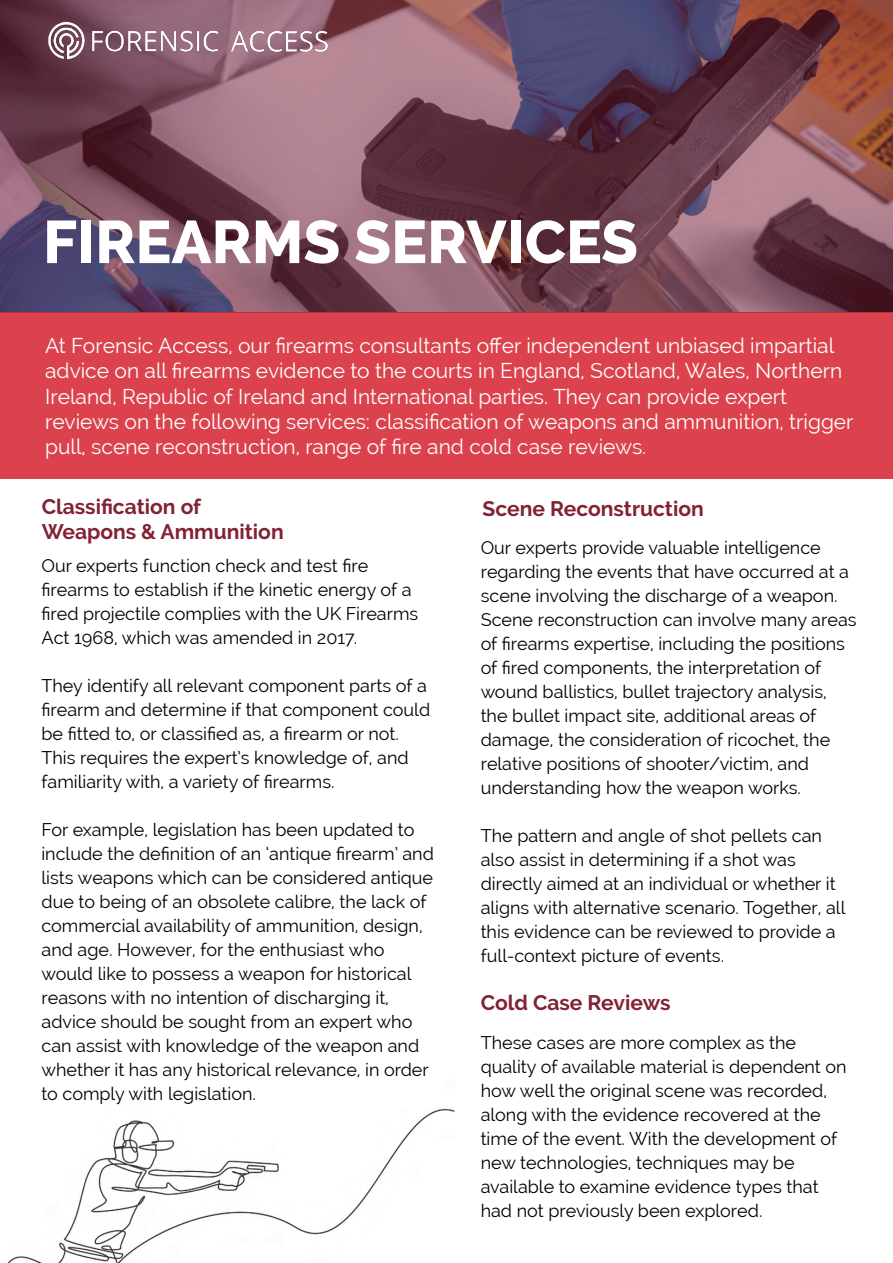
<style>
.page{position:relative;width:893px;height:1263px;background:#fff}
.page>*{position:absolute;margin:0;border:0;box-sizing:border-box;transform-origin:0 0}
.t1{font:800 60px "Raleway";color:#fff}
.t2{font:21px/25.2px "Raleway";color:#fff}
.t3{font:700 21px/25.2px "Raleway";color:#822234}
.t4{font:18px/24px "Raleway";color:#000}
</style>
<div class="page">
<img style="left:7px;top:1108px;width:447px;height:155px">
<div style="left:0;top:313px;width:893px;height:166px;background:#db424d"></div>
<svg style="left:0;top:0;width:893px;height:313px;background:#774e5e"></svg>
<img style="left:43px;top:17px;width:293px;height:46px">
<h1 class="t1" style="left:43px;top:208px;width:596px">FIREARMS SERVICES</h1>
<p class="t2" style="left:45px;top:333px;width:810px">At Forensic Access, our firearms consultants offer independent unbiased impartial advice on all firearms evidence to the courts in England, Scotland, Wales, Northern Ireland, Republic of Ireland and International parties. They can provide expert reviews on the following services: classification of weapons and ammunition, trigger pull, scene reconstruction, range of fire and cold case reviews.</p>
<p class="t3" style="left:42px;top:494px;width:244px">Classification of<br>Weapons &amp; Ammunition</p>
<p class="t4" style="left:41px;top:554px;width:378px">Our experts function check and test fire firearms to establish if the kinetic energy of a fired projectile complies with the UK Firearms Act 1968, which was amended in 2017.</p>
<p class="t4" style="left:41px;top:674px;width:390px">They identify all relevant component parts of a firearm and determine if that component could be fitted to, or classified as, a firearm or not.<br>This requires the expert’s knowledge of, and familiarity with, a variety of firearms.</p>
<p class="t4" style="left:41px;top:818px;width:394px">For example, legislation has been updated to include the definition of an ‘antique firearm’ and lists weapons which can be considered antique due to being of an obsolete calibre, the lack of commercial availability of ammunition, design, and age. However, for the enthusiast who would like to possess a weapon for historical reasons with no intention of discharging it, advice should be sought from an expert who can assist with knowledge of the weapon and whether it has any historical relevance, in order to comply with legislation.</p>
<p class="t3" style="left:483px;top:496px;width:223px">Scene Reconstruction</p>
<p class="t4" style="left:481px;top:535px;width:377px">Our experts provide valuable intelligence regarding the events that have occurred at a scene involving the discharge of a weapon.<br>Scene reconstruction can involve many areas of firearms expertise, including the positions of fired components, the interpretation of wound ballistics, bullet trajectory analysis, the bullet impact site, additional areas of damage, the consideration of ricochet, the relative positions of shooter/victim, and understanding how the weapon works.</p>
<p class="t4" style="left:481px;top:823px;width:366px">The pattern and angle of shot pellets can also assist in determining if a shot was directly aimed at an individual or whether it aligns with alternative scenario. Together, all this evidence can be reviewed to provide a full-context picture of events.</p>
<p class="t3" style="left:481px;top:990px;width:191px">Cold Case Reviews</p>
<p class="t4" style="left:481px;top:1030px;width:367px">These cases are more complex as the quality of available material is dependent on how well the original scene was recorded, along with the evidence recovered at the time of the event. With the development of new technologies, techniques may be available to examine evidence types that had not previously been explored.</p>
</div>
